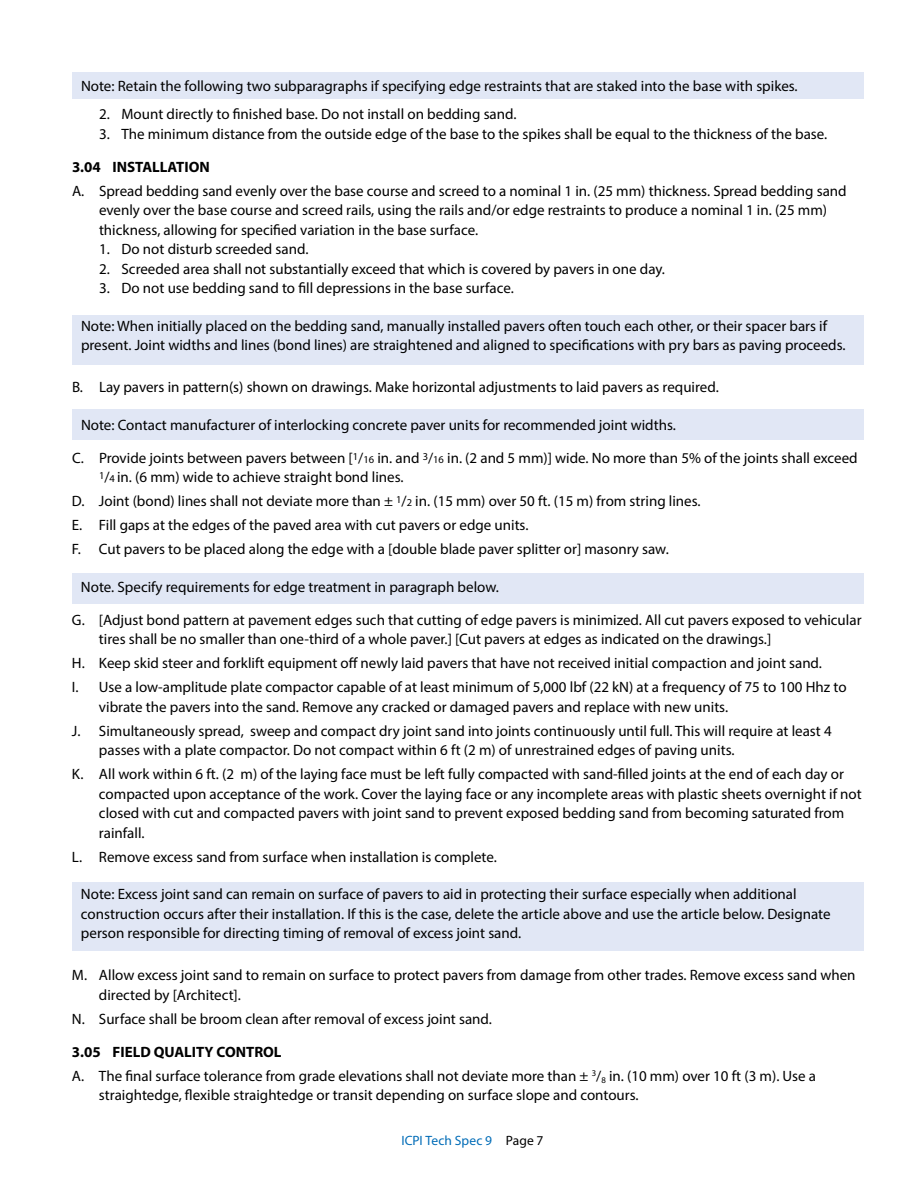
<style>
.page{position:relative;width:918px;height:1188px;background:#fff}
.page>*{position:absolute;margin:0;border:0;box-sizing:border-box;transform-origin:0 0}
.t1{font:15px/19.5px "Myriad Pro";color:#000}
.t2{font:700 15px "Myriad Pro";color:#000}
.t3{font:13.5px "Myriad Pro";color:#006cb7}
.s1{font-size:10.5px}
.s2{font-weight:700}
.s3{color:#000}
</style>
<div class="page">
<div style="left:72px;top:72px;width:792px;height:27px;background:#e1e7f5"></div>
<div style="left:72px;top:315px;width:792px;height:49px;background:#e1e7f5"></div>
<div style="left:72px;top:573px;width:792px;height:31px;background:#e1e7f5"></div>
<div style="left:72px;top:410px;width:792px;height:30px;background:#e1e7f5"></div>
<div style="left:72px;top:882px;width:792px;height:68px;background:#e1e7f5"></div>
<p class="t1" style="left:81px;top:76px;width:718px">Note: Retain the following two subparagraphs if specifying edge restraints that are staked into the base with spikes.</p>
<p class="t1" style="left:99px;top:104px;width:419px">2. Mount directly to finished base. Do not install on bedding sand.</p>
<p class="t1" style="left:99px;top:124px;width:730px">3. The minimum distance from the outside edge of the base to the spikes shall be equal to the thickness of the base.</p>
<p class="t2" style="left:72px;top:157px;width:139px">3.04 INSTALLATION</p>
<p class="t1" style="left:99px;top:181px;width:749px;text-indent:-27px">A. Spread bedding sand evenly over the base course and screed to a nominal 1 in. (25 mm) thickness. Spread bedding sand evenly over the base course and screed rails, using the rails and/or edge restraints to produce a nominal 1 in. (25 mm) thickness, allowing for specified variation in the base surface.</p>
<p class="t1" style="left:99px;top:239px;width:211px">1. Do not disturb screeded sand.</p>
<p class="t1" style="left:99px;top:259px;width:568px">2. Screeded area shall not substantially exceed that which is covered by pavers in one day.</p>
<p class="t1" style="left:99px;top:278px;width:416px">3. Do not use bedding sand to fill depressions in the base surface.</p>
<p class="t1" style="left:81px;top:316px;width:766px">Note: When initially placed on the bedding sand, manually installed pavers often touch each other, or their spacer bars if present. Joint widths and lines (bond lines) are straightened and aligned to specifications with pry bars as paving proceeds.</p>
<p class="t1" style="left:72px;top:377px;width:648px">B. Lay pavers in pattern(s) shown on drawings. Make horizontal adjustments to laid pavers as required.</p>
<p class="t1" style="left:81px;top:415px;width:596px">Note: Contact manufacturer of interlocking concrete paver units for recommended joint widths.</p>
<p class="t1" style="left:99px;top:448px;width:760px;text-indent:-27px">C. Provide joints between pavers between [<sup>1</sup>/<span class="s1">16</span> in. and <sup>3</sup>/<span class="s1">16</span> in. (2 and 5 mm)] wide. No more than 5% of the joints shall exceed<br><sup>1</sup>/<span class="s1">4</span> in. (6 mm) wide to achieve straight bond lines.</p>
<p class="t1" style="left:72px;top:489px;width:630px;line-height:24px">D. Joint (bond) lines shall not deviate more than ± <sup>1</sup>/<span class="s1">2</span> in. (15 mm) over 50 ft. (15 m) from string lines.<br>E. Fill gaps at the edges of the paved area with cut pavers or edge units.<br>F. Cut pavers to be placed along the edge with a [double blade paver splitter or] masonry saw.</p>
<p class="t1" style="left:81px;top:577px;width:419px">Note. Specify requirements for edge treatment in paragraph below.</p>
<p class="t1" style="left:99px;top:610px;width:764px;text-indent:-27px">G. [Adjust bond pattern at pavement edges such that cutting of edge pavers is minimized. All cut pavers exposed to vehicular tires shall be no smaller than one-third of a whole paver.] [Cut pavers at edges as indicated on the drawings.]</p>
<p class="t1" style="left:72px;top:651px;width:776px;line-height:24px">H. Keep skid steer and forklift equipment off newly laid pavers that have not received initial compaction and joint sand.<br>I. Use a low-amplitude plate compactor capable of at least minimum of 5,000 lbf (22 kN) at a frequency of 75 to 100 Hhz to</p>
<p class="t1" style="left:72px;top:694px;width:761px;line-height:24px;text-indent:27px">vibrate the pavers into the sand. Remove any cracked or damaged pavers and replace with new units.<br>J. Simultaneously spread, sweep and compact dry joint sand into joints continuously until full. This will require at least 4</p>
<p class="t1" style="left:72px;top:738px;width:774px;line-height:24px;text-indent:27px">passes with a plate compactor. Do not compact within 6 ft (2 m) of unrestrained edges of paving units.<br>K. All work within 6 ft. (2 m) of the laying face must be left fully compacted with sand-filled joints at the end of each day or</p>
<p class="t1" style="left:99px;top:784px;width:764px">compacted upon acceptance of the work. Cover the laying face or any incomplete areas with plastic sheets overnight if not closed with cut and compacted pavers with joint sand to prevent exposed bedding sand from becoming saturated from rainfall.</p>
<p class="t1" style="left:72px;top:847px;width:426px">L. Remove excess sand from surface when installation is complete.</p>
<p class="t1" style="left:81px;top:884px;width:751px">Note: Excess joint sand can remain on surface of pavers to aid in protecting their surface especially when additional construction occurs after their installation. If this is the case, delete the article above and use the article below. Designate person responsible for directing timing of removal of excess joint sand.</p>
<p class="t1" style="left:99px;top:965px;width:758px;text-indent:-27px">M. Allow excess joint sand to remain on surface to protect pavers from damage from other trades. Remove excess sand when directed by [Architect].</p>
<p class="t1" style="left:72px;top:1009px;width:422px">N. Surface shall be broom clean after removal of excess joint sand.</p>
<p class="t1" style="left:72px;top:1039px;width:746px;line-height:24px"><span class="s2">3.05 FIELD QUALITY CONTROL<br></span>A. The final surface tolerance from grade elevations shall not deviate more than ± <sup>3</sup>/<sub>8</sub> in. (10 mm) over 10 ft (3 m). Use a</p>
<p class="t1" style="left:99px;top:1085px;width:541px">straightedge, flexible straightedge or transit depending on surface slope and contours.</p>
<p class="t3" style="left:401px;top:1132px;width:144px">ICPI Tech Spec 9 <span class="s3">Page 7</span></p>
</div>
